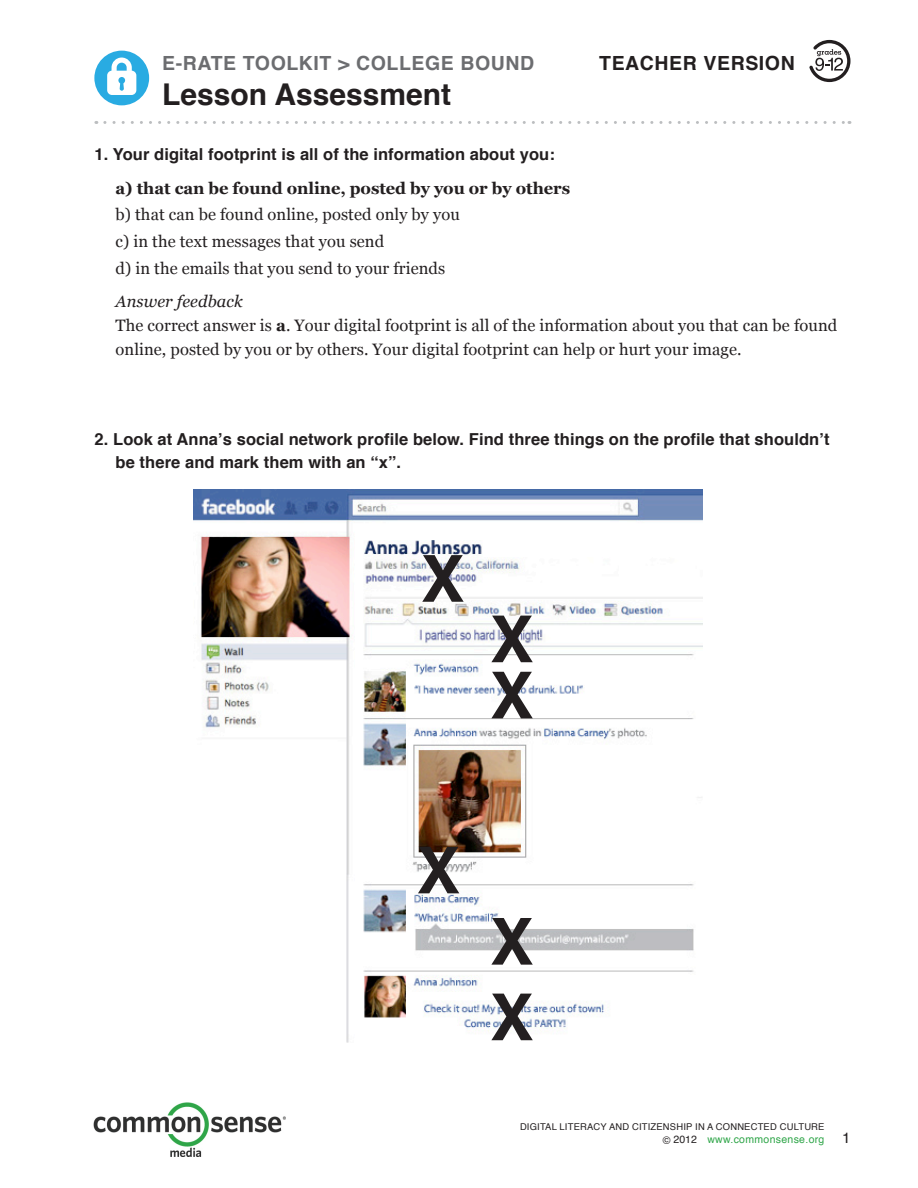
<style>
.page{position:relative;width:918px;height:1188px;background:#fff}
.page>*{position:absolute;margin:0;border:0;box-sizing:border-box;transform-origin:0 0}
.t1{font:700 30px "Helvetica";color:#231f20}
.t2{font:700 19.5px "Helvetica";letter-spacing:.03em;color:#6c6d70}
.t3{font:700 19.5px "Helvetica";letter-spacing:.03em;color:#231f20}
.t4{font:16.5px/26.7px "Georgia";letter-spacing:.005em;color:#231f20}
.t5{font:700 16.5px/33.2px "Helvetica";letter-spacing:.005em;color:#231f20}
.t6{font:15px "Helvetica";color:#231f20}
.t7{font:10.5px "Helvetica";letter-spacing:.03em;color:#2ea548}
.t8{font:9.3px "Helvetica";letter-spacing:.02em;color:#231f20}
.s1{font-family:"Georgia"}
.s2{font-style:italic}
.s3{font-weight:700}
.s4{color:#231f20}
</style>
<div class="page">
<div style="left:94px;top:51px;width:55px;height:54px;background:#29abe2;border-radius:50%"></div>
<div style="left:107px;top:71px;width:29px;height:24px;background:#fff;border-radius:5px"></div>
<svg style="left:112px;top:58px;width:20px;height:13px"></svg>
<svg style="left:118px;top:77px;width:7px;height:7px"></svg>
<svg style="left:120px;top:79px;width:4px;height:12px"></svg>
<svg style="left:809px;top:40px;width:41px;height:42px"></svg>
<svg style="left:105px;top:121px;width:745px;height:3px"></svg>
<img style="left:93px;top:1103px;width:193px;height:53px">
<img style="left:193px;top:490px;width:510px;height:553px">
<svg style="left:422px;top:555px;width:42px;height:47px"></svg>
<svg style="left:491px;top:994px;width:42px;height:46px"></svg>
<svg style="left:491px;top:616px;width:42px;height:46px"></svg>
<svg style="left:491px;top:672px;width:42px;height:46px"></svg>
<svg style="left:418px;top:847px;width:41px;height:46px"></svg>
<svg style="left:491px;top:918px;width:42px;height:47px"></svg>
<p class="t2" style="left:162px;top:48px;width:374px">e-rate toolkit &gt; college bound</p>
<p class="t1" style="left:162px;top:70px;width:290px">Lesson Assessment</p>
<p class="t3" style="left:599px;top:48px;width:197px">teacher version</p>
<p class="t5" style="left:116px;top:138px;width:456px;text-indent:-21px">1. Your digital footprint is all of the information about you: <span class="s1">a) that can be found online, posted by you or by others</span></p>
<p class="t4" style="left:116px;top:202px;width:346px">b) that can be found online, posted only by you c) in the text messages that you send<br>d) in the emails that you send to your friends</p>
<p class="t4" style="left:116px;top:290px;width:723px;line-height:24px"><span class="s2">Answer feedback<br></span>The correct answer is <span class="s3">a</span>. Your digital footprint is all of the information about you that can be found online, posted by you or by others. Your digital footprint can help or hurt your image.</p>
<p class="t5" style="left:116px;top:428px;width:716px;line-height:22.5px;text-indent:-21px">2. Look at Anna’s social network profile below. Find three things on the profile that shouldn’t be there and mark them with an “x”.</p>
<p class="t8" style="left:520px;top:1119px;width:306px">DIGITAL LITERACY AND CITIZENSHIP IN A CONNECTED CULTURE</p>
<p class="t7" style="left:663px;top:1132px;width:163px"><span class="s4">© 2012</span> www.commonsense.org</p>
<p class="t6" style="left:842px;top:1126px;width:10px">1</p>
</div>
